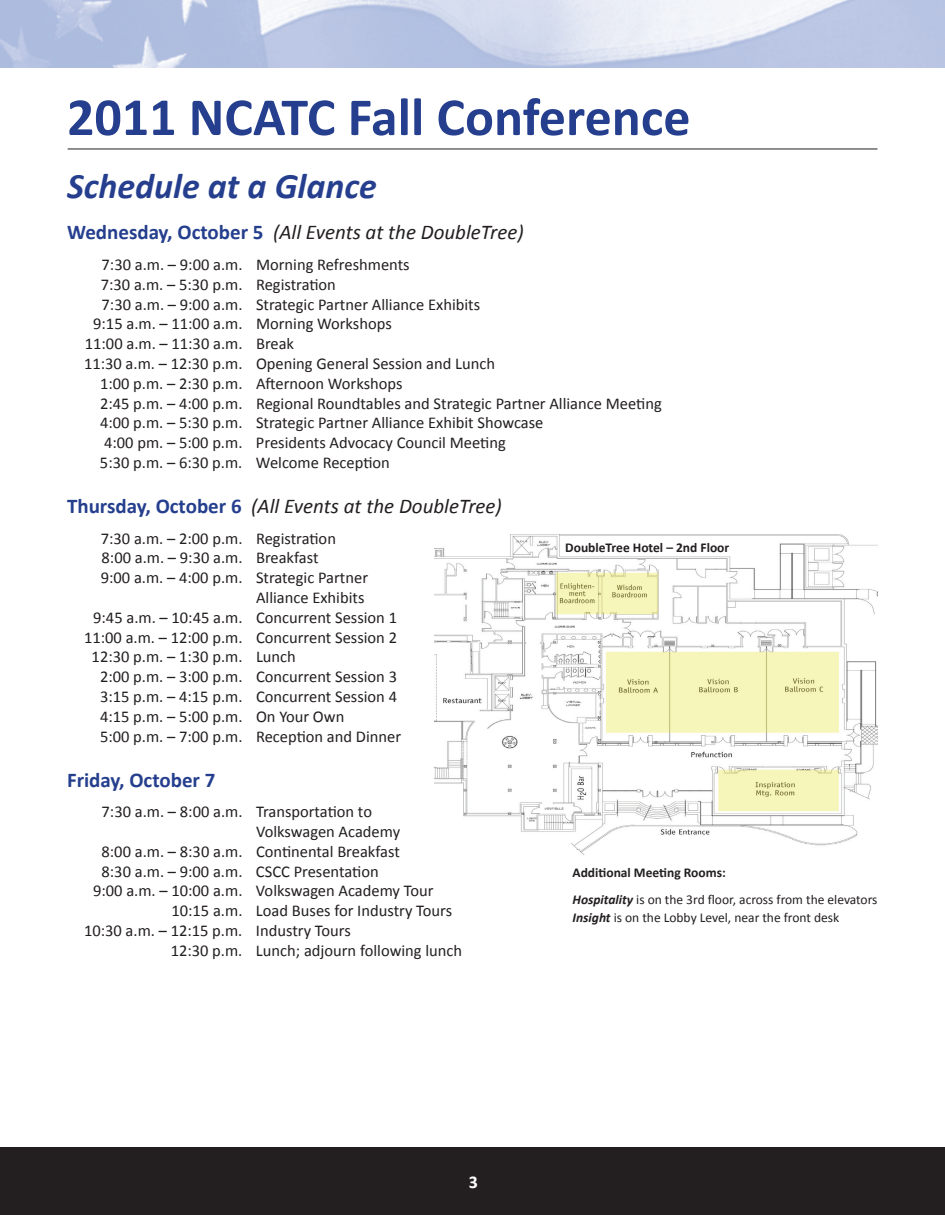
<style>
.page{position:relative;width:945px;height:1215px;background:#fff}
.page>*{position:absolute;margin:0;border:0;box-sizing:border-box;transform-origin:0 0}
.t1{font:700 54px "Calibri";color:#253f8e}
.t2{font:italic 700 36px "Calibri";color:#253f8e}
.t3{font:italic 21px "Calibri";color:#231f20}
.t4{font:700 21px "Calibri";color:#253f8e}
.t5{font:700 18px "Calibri";color:#fff}
.t6{font:16.5px "Calibri";color:#231f20}
.t7{font:13.5px/27px "Calibri";color:#231f20}
.t8{font:700 13.5px "Calibri";color:#231f20}
.s1{font-weight:700;font-style:normal;color:#253f8e}
.s2{font-weight:700}
.s3{font-weight:700;font-style:italic}
</style>
<div class="page">
<div style="left:0;top:1148px;width:945px;height:67px;background:#231f20"></div>
<img style="left:434px;top:534px;width:443px;height:321px">
<hr style="left:68px;top:149px;width:810px;height:1px;background:#231f20">
<img style="left:0;top:0;width:945px;height:68px">
<h1 class="t1" style="left:67px;top:84px;width:625px">2011 NCATC Fall Conference</h1>
<h2 class="t2" style="left:67px;top:164px;width:311px">Schedule at a Glance</h2>
<p class="t3" style="left:67px;top:219px;width:458px"><span class="s1">Wednesday, October 5</span> (All Events at the DoubleTree)</p>
<p class="t6" style="left:102px;top:254px;width:310px">7:30 a.m. – 9:00 a.m. Morning Refreshments</p>
<p class="t6" style="left:101px;top:274px;width:237px">7:30 a.m. – 5:30 p.m. Registration</p>
<p class="t6" style="left:102px;top:294px;width:380px">7:30 a.m. – 9:00 a.m. Strategic Partner Alliance Exhibits</p>
<p class="t6" style="left:93px;top:314px;width:300px">9:15 a.m. – 11:00 a.m. Morning Workshops</p>
<p class="t6" style="left:85px;top:333px;width:211px">11:00 a.m. – 11:30 a.m. Break</p>
<p class="t6" style="left:84px;top:353px;width:413px">11:30 a.m. – 12:30 p.m. Opening General Session and Lunch</p>
<p class="t6" style="left:100px;top:373px;width:304px">1:00 p.m. – 2:30 p.m. Afternoon Workshops</p>
<p class="t6" style="left:100px;top:393px;width:563px">2:45 p.m. – 4:00 p.m. Regional Roundtables and Strategic Partner Alliance Meeting</p>
<p class="t6" style="left:100px;top:413px;width:445px">4:00 p.m. – 5:30 p.m. Strategic Partner Alliance Exhibit Showcase</p>
<p class="t6" style="left:104px;top:432px;width:403px">4:00 pm. – 5:00 p.m. Presidents Advocacy Council Meeting</p>
<p class="t6" style="left:100px;top:452px;width:291px">5:30 p.m. – 6:30 p.m. Welcome Reception</p>
<p class="t3" style="left:67px;top:493px;width:436px"><span class="s1">Thursday, October 6</span> (All Events at the DoubleTree)</p>
<p class="t6" style="left:101px;top:528px;width:237px">7:30 a.m. – 2:00 p.m. Registration</p>
<p class="t6" style="left:102px;top:548px;width:219px">8:00 a.m. – 9:30 a.m. Breakfast</p>
<p class="t6" style="left:101px;top:567px;width:269px">9:00 a.m. – 4:00 p.m. Strategic Partner</p>
<p class="t6" style="left:256px;top:587px;width:110px">Alliance Exhibits</p>
<p class="t6" style="left:93px;top:607px;width:305px">9:45 a.m. – 10:45 a.m. Concurrent Session 1</p>
<p class="t6" style="left:84px;top:627px;width:314px">11:00 a.m. – 12:00 p.m. Concurrent Session 2</p>
<p class="t6" style="left:92px;top:647px;width:206px">12:30 p.m. – 1:30 p.m. Lunch</p>
<p class="t6" style="left:100px;top:666px;width:299px">2:00 p.m. – 3:00 p.m. Concurrent Session 3</p>
<p class="t6" style="left:100px;top:686px;width:299px">3:15 p.m. – 4:15 p.m. Concurrent Session 4</p>
<p class="t6" style="left:100px;top:706px;width:246px">4:15 p.m. – 5:00 p.m. On Your Own</p>
<p class="t6" style="left:100px;top:726px;width:303px">5:00 p.m. – 7:00 p.m. Reception and Dinner</p>
<p class="t4" style="left:67px;top:767px;width:150px">Friday, October 7</p>
<p class="t6" style="left:102px;top:801px;width:272px">7:30 a.m. – 8:00 a.m. Transportation to</p>
<p class="t6" style="left:256px;top:821px;width:146px">Volkswagen Academy</p>
<p class="t6" style="left:102px;top:841px;width:300px">8:00 a.m. – 8:30 a.m. Continental Breakfast</p>
<p class="t6" style="left:102px;top:861px;width:279px">8:30 a.m. – 9:00 a.m. CSCC Presentation</p>
<p class="t6" style="left:93px;top:881px;width:342px">9:00 a.m. – 10:00 a.m. Volkswagen Academy Tour</p>
<p class="t6" style="left:171px;top:900px;width:282px">10:15 a.m. Load Buses for Industry Tours</p>
<p class="t6" style="left:84px;top:920px;width:268px">10:30 a.m. – 12:15 p.m. Industry Tours</p>
<p class="t6" style="left:171px;top:940px;width:293px">12:30 p.m. Lunch; adjourn following lunch</p>
<p class="t8" style="left:565px;top:539px;width:166px">DoubleTree Hotel – 2nd Floor</p>
<p class="t7" style="left:573px;top:858px;width:307px"><span class="s2">Additional Meeting Rooms:<br></span><span class="s3">Hospitality</span> is on the 3rd floor, across from the elevators</p>
<p class="t7" style="left:573px;top:903px;width:268px"><span class="s3">Insight</span> is on the Lobby Level, near the front desk</p>
<p class="t5" style="left:469px;top:1171px;width:11px">3</p>
</div>
